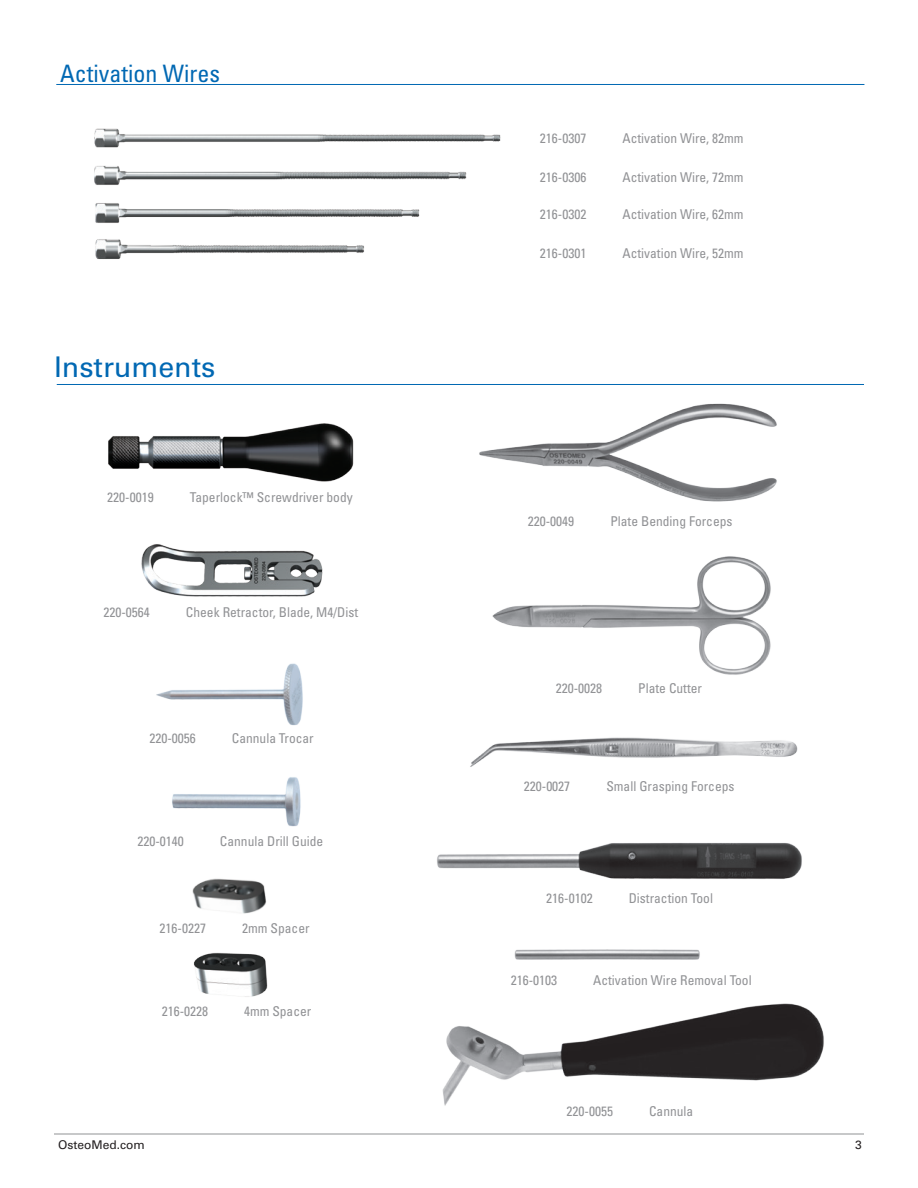
<style>
.page{position:relative;width:918px;height:1188px;background:#fff}
.page>*{position:absolute;margin:0;border:0;box-sizing:border-box;transform-origin:0 0}
.t1{font:28.5px "Univers LT Std";color:#0168b3}
.t2{font:condensed 24px "Univers LT Std";color:#0168b3}
.t3{font:condensed 13.5px "Univers LT Std";color:#919295}
.t4{font:12px "Univers LT Std";color:#231f20}
</style>
<div class="page">
<hr style="left:56px;top:84px;width:808px;height:1px;background:#0168b3">
<hr style="left:57px;top:384px;width:807px;height:1px;background:#0168b3">
<img style="left:470px;top:737px;width:328px;height:30px">
<img style="left:172px;top:777px;width:129px;height:50px">
<img style="left:156px;top:663px;width:147px;height:63px">
<img style="left:492px;top:556px;width:279px;height:119px">
<img style="left:141px;top:544px;width:182px;height:53px">
<img style="left:479px;top:403px;width:298px;height:99px">
<img style="left:108px;top:423px;width:246px;height:59px">
<img style="left:437px;top:843px;width:365px;height:36px">
<img style="left:442px;top:1003px;width:382px;height:103px">
<img style="left:192px;top:878px;width:75px;height:36px">
<img style="left:193px;top:952px;width:75px;height:45px">
<img style="left:514px;top:949px;width:186px;height:11px">
<hr style="left:54px;top:1134px;width:810px;height:1px;background:#919295">
<img style="left:94px;top:128px;width:407px;height:131px">
<h2 class="t2" style="left:60px;top:58px;width:161px">Activation Wires</h2>
<h1 class="t1" style="left:54px;top:350px;width:163px">Instruments</h1>
<p class="t3" style="left:107px;top:489px;width:48px">220-0019</p>
<p class="t3" style="left:190px;top:489px;width:165px">Taperlock™ Screwdriver body</p>
<p class="t3" style="left:103px;top:604px;width:48px">220-0564</p>
<p class="t3" style="left:186px;top:604px;width:174px">Cheek Retractor, Blade, M4/Dist</p>
<p class="t3" style="left:149px;top:729px;width:48px">220-0056</p>
<p class="t3" style="left:232px;top:729px;width:83px">Cannula Trocar</p>
<p class="t3" style="left:137px;top:832px;width:48px">220-0140</p>
<p class="t3" style="left:220px;top:832px;width:105px">Cannula Drill Guide</p>
<p class="t3" style="left:160px;top:920px;width:48px">216-0227</p>
<p class="t3" style="left:242px;top:920px;width:69px">2mm Spacer</p>
<p class="t3" style="left:162px;top:1003px;width:48px">216-0228</p>
<p class="t3" style="left:244px;top:1003px;width:69px">4mm Spacer</p>
<p class="t3" style="left:540px;top:129px;width:48px">216-0307</p>
<p class="t3" style="left:622px;top:129px;width:123px">Activation Wire, 82mm</p>
<p class="t3" style="left:540px;top:169px;width:48px">216-0306</p>
<p class="t3" style="left:622px;top:169px;width:123px">Activation Wire, 72mm</p>
<p class="t3" style="left:540px;top:205px;width:48px">216-0302</p>
<p class="t3" style="left:622px;top:205px;width:123px">Activation Wire, 62mm</p>
<p class="t3" style="left:540px;top:245px;width:48px">216-0301</p>
<p class="t3" style="left:622px;top:245px;width:123px">Activation Wire, 52mm</p>
<p class="t3" style="left:528px;top:513px;width:48px">220-0049</p>
<p class="t3" style="left:610px;top:513px;width:124px">Plate Bending Forceps</p>
<p class="t3" style="left:556px;top:680px;width:48px">220-0028</p>
<p class="t3" style="left:638px;top:680px;width:65px">Plate Cutter</p>
<p class="t3" style="left:524px;top:777px;width:48px">220-0027</p>
<p class="t3" style="left:606px;top:777px;width:130px">Small Grasping Forceps</p>
<p class="t3" style="left:546px;top:890px;width:48px">216-0102</p>
<p class="t3" style="left:629px;top:890px;width:86px">Distraction Tool</p>
<p class="t3" style="left:511px;top:972px;width:48px">216-0103</p>
<p class="t3" style="left:593px;top:972px;width:160px">Activation Wire Removal Tool</p>
<p class="t3" style="left:567px;top:1102px;width:48px">220-0055</p>
<p class="t3" style="left:649px;top:1102px;width:46px">Cannula</p>
<p class="t4" style="left:58px;top:1137px;width:88px">OsteoMed.com</p>
<p class="t4" style="left:855px;top:1137px;width:8px">3</p>
</div>
